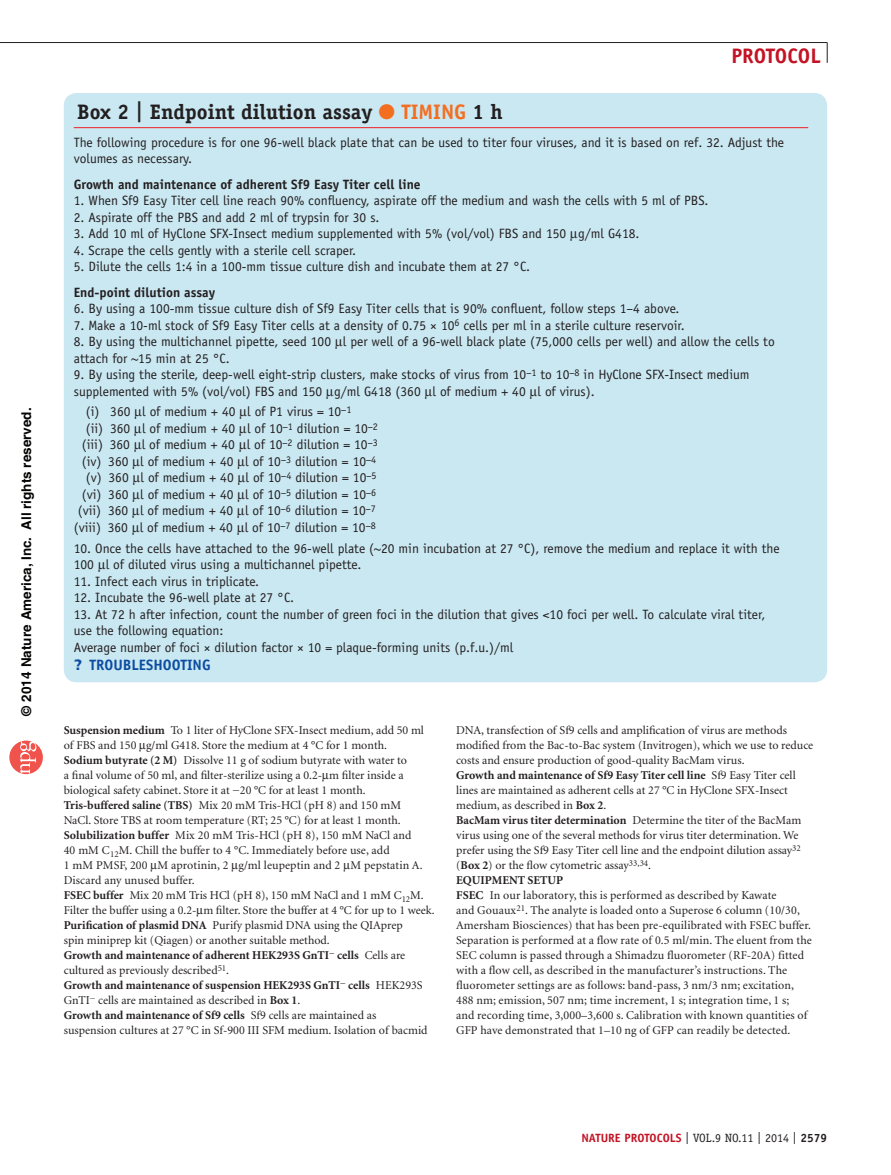
<style>
.page{position:relative;width:891px;height:1175px;background:#fff}
.page>*{position:absolute;margin:0;border:0;box-sizing:border-box;transform-origin:0 0}
.pBoxttl{font:700 21px "Officina Serif";color:#231f20}
.t1{font:700 21px "Officina Sans";color:#c41324}
.TEXT_sans_follow{font:700 15px "Officina Sans";color:#0d4da1}
.pBox{font:13.5px/16.5px "Officina Sans";color:#231f20}
.pBox-2{font:700 13.5px "Officina Sans";color:#231f20}
.t2{font:700 13.5px "Helvetica";color:#040503}
.pSec4ttlMaterials{font:12px/15px "Minion";color:#231f20}
.pSec_3and4Materials{font:12px/15px "Minion";letter-spacing:.01em;color:#231f20}
.pSec4ttlMaterials-2{font:700 12px/15px "Minion";color:#231f20}
.t3{font:12px "Officina Serif";color:#231f20}
.pSec2ttlMaterials{font:700 12px "Minion";color:#231f20}
.s1{font-family:"Helvetica Bold 2";font-weight:400}
.s2{color:#f36e21}
.s3{font-family:"Officina Sans";color:#f36e21}
.s4{font-family:"Frutiger";font-weight:900}
.s5{font-weight:700}
.s6{font-weight:400}
.s7{font-family:"Officina Sans";font-weight:700;color:#c41324}
.s8{font-family:"Officina Sans";font-weight:700}
</style>
<div class="page">
<svg style="left:9px;top:740px;width:34px;height:34px"></svg>
<hr style="left:0;top:42px;width:827px;height:1px;background:#231f20">
<svg style="left:827px;top:43px;width:1px;height:20px"></svg>
<div style="left:64px;top:93px;width:763px;height:589px;background:#cae8f2;border-radius:13px"></div>
<hr style="left:74px;top:127px;width:734px;height:1px;background:#ee1d23">
<p class="t2" style="left:18px;top:715px;width:309px;rotate:-90deg">© 201<span class="s1">4</span> Nature America, Inc. All rights reserved.</p>
<h1 class="t1" style="left:731px;top:43px;width:91px">protocol</h1>
<p class="pBoxttl" style="left:77px;top:98px;width:427px">Box 2 | Endpoint dilution assay <span class="s2">●</span> <span class="s3">TIMIN G</span> 1 h</p>
<p class="pBox" style="left:74px;top:134px;width:712px">The following procedure is for one 96-well black plate that can be used to titer four viruses, and it is based on ref. 32. Adjust the volumes as necessary.</p>
<p class="pBox-2" style="left:74px;top:175px;width:348px">Growth and maintenance of adherent Sf9 Easy Titer cell line</p>
<p class="pBox" style="left:74px;top:192px;width:636px">1. When Sf9 Easy Titer cell line reach 90% confluency, aspirate off the medium and wash the cells with 5 ml of PBS.</p>
<p class="pBox" style="left:74px;top:209px;width:307px">2. Aspirate off the PBS and add 2 ml of trypsin for 30 s.</p>
<p class="pBox" style="left:74px;top:225px;width:567px">3. Add 10 ml of HyClone SFX-Insect medium supplemented with 5% (vol/vol) FBS and 150 g/ml G418.</p>
<p class="pBox" style="left:74px;top:242px;width:284px">4. Scrape the cells gently with a sterile cell scraper.</p>
<p class="pBox" style="left:74px;top:258px;width:458px">5. Dilute the cells 1:4 in a 100-mm tissue culture dish and incubate them at 27 °C.</p>
<p class="pBox-2" style="left:74px;top:283px;width:143px">End-point dilution assay</p>
<p class="pBox" style="left:74px;top:300px;width:607px">6. By using a 100-mm tissue culture dish of Sf9 Easy Titer cells that is 90% confluent, follow steps 1–4 above.</p>
<p class="pBox" style="left:74px;top:317px;width:613px">7. Make a 10-ml stock of Sf9 Easy Titer cells at a density of 0.75 × 10<sup>6</sup> cells per ml in a sterile culture reservoir.</p>
<p class="pBox" style="left:74px;top:333px;width:703px">8. By using the multichannel pipette, seed 100 l per well of a 96-well black plate (75,000 cells per well) and allow the cells to attach for ~15 min at 25 °C.</p>
<p class="pBox" style="left:74px;top:366px;width:677px">9. By using the sterile, deep-well eight-strip clusters, make stocks of virus from 10<sup>−1</sup> to 10<sup>−8</sup> in HyClone SFX-Insect medium supplemented with 5% (vol/vol) FBS and 150 g/ml G418 (360 l of medium + 40 l of virus).</p>
<p class="pBox" style="left:86px;top:403px;width:267px">(i) 360 l of medium + 40 l of P1 virus = 10<sup>−1</sup></p>
<p class="pBox" style="left:86px;top:420px;width:294px">(ii) 360 l of medium + 40 l of 10<sup>−1</sup> dilution = 10<sup>−2</sup></p>
<p class="pBox" style="left:82px;top:436px;width:298px">(iii) 360 l of medium + 40 l of 10<sup>−2</sup> dilution = 10<sup>−3</sup></p>
<p class="pBox" style="left:82px;top:453px;width:296px">(iv) 360 l of medium + 40 l of 10<sup>−3</sup> dilution = 10<sup>−4</sup></p>
<p class="pBox" style="left:86px;top:469px;width:292px">(v) 360 l of medium + 40 l of 10<sup>−4</sup> dilution = 10<sup>−5</sup></p>
<p class="pBox" style="left:82px;top:486px;width:296px">(vi) 360 l of medium + 40 l of 10<sup>−5</sup> dilution = 10<sup>−6</sup></p>
<p class="pBox" style="left:78px;top:502px;width:300px">(vii) 360 l of medium + 40 l of 10<sup>−6</sup> dilution = 10<sup>−7</sup></p>
<p class="pBox" style="left:74px;top:519px;width:304px">(viii) 360 l of medium + 40 l of 10<sup>−7</sup> dilution = 10<sup>−8</sup></p>
<p class="pBox" style="left:74px;top:540px;width:707px">10. Once the cells have attached to the 96-well plate (~20 min incubation at 27 °C), remove the medium and replace it with the<br>100 l of diluted virus using a multichannel pipette.</p>
<p class="pBox" style="left:74px;top:573px;width:187px">11. Infect each virus in triplicate.</p>
<p class="pBox" style="left:74px;top:589px;width:222px">12. Incubate the 96-well plate at 27 °C.</p>
<p class="pBox" style="left:74px;top:606px;width:693px">13. At 72 h after infection, count the number of green foci in the dilution that gives &lt;10 foci per well. To calculate viral titer, use the following equation:</p>
<p class="pBox" style="left:74px;top:639px;width:441px">Average number of foci × dilution factor × 10 = plaque-forming units (p.f.u.)/ml</p>
<p class="TEXT_sans_follow" style="left:74px;top:655px;width:25px"><span class="s4">?</span> TROU</p>
<p class="TEXT_sans_follow" style="left:123px;top:655px;width:89px">BLESHOOTING</p>
<p class="pSec4ttlMaterials" style="left:64px;top:723px;width:362px"><span class="s5">Suspension medium</span> To 1 liter of HyClone SFX-Insect medium, add 50 ml of FBS and 150 g/ml G418. Store the medium at 4 °C for 1 month.</p>
<p class="pSec4ttlMaterials" style="left:64px;top:753px;width:345px"><span class="s5">Sodium butyrate (2 M)</span> Dissolve 11 g of sodium butyrate with water to a final volume of 50 ml, and filter-sterilize using a 0.2- m filter inside a biological safety cabinet. Store it at −20 °C for at least 1 month.</p>
<p class="pSec4ttlMaterials" style="left:64px;top:798px;width:339px"><span class="s5">Tris-buffered saline (TBS)</span> Mix 20 mM Tris-HCl (pH 8) and 150 mM<br>NaCl. Store TBS at room temperature (RT; 25 °C) for at least 1 month.</p>
<p class="pSec4ttlMaterials" style="left:64px;top:828px;width:360px"><span class="s5">Solubilization buffer</span> Mix 20 mM Tris-HCl (pH 8), 150 mM NaCl and 40 mM C<sub>12</sub>M. Chill the buffer to 4 °C. Immediately before use, add<br>1 mM PMSF, 200 M aprotinin, 2 g/ml leupeptin and 2 M pepstatin A.<br>Discard any unused buffer.</p>
<p class="pSec4ttlMaterials" style="left:64px;top:888px;width:372px"><span class="s5">FSEC buffer</span> Mix 20 mM Tris HCl (pH 8), 150 mM NaCl and 1 mM C<sub>12</sub>M.<br>Filter the buffer using a 0.2- m filter. Store the buffer at 4 °C for up to 1 week.</p>
<p class="pSec4ttlMaterials" style="left:64px;top:918px;width:341px"><span class="s5">Purification of plasmid DNA</span> Purify plasmid DNA using the QIAprep spin miniprep kit (Qiagen) or another suitable method.</p>
<p class="pSec4ttlMaterials-2" style="left:64px;top:948px;width:343px">Growth and maintenance of adherent HEK293S GnTI<sup>−</sup> cells <span class="s6">Cells are cultured as previously described</span><sup>51</sup><span class="s6">.</span></p>
<p class="pSec4ttlMaterials-2" style="left:64px;top:978px;width:360px">Growth and maintenance of suspension HEK293S GnTI<sup>−</sup> cells <span class="s6">HEK293S<br>GnTI</span><sup>−</sup> <span class="s6">cells are maintained as described in</span> Box 1<span class="s6">.</span></p>
<p class="pSec4ttlMaterials" style="left:64px;top:1008px;width:365px"><span class="s5">Growth and maintenance of Sf9 cells</span> Sf9 cells are maintained as suspension cultures at 27 °C in Sf-900 III SFM medium. Isolation of bacmid</p>
<p class="pSec4ttlMaterials" style="left:456px;top:723px;width:359px">DNA, transfection of Sf9 cells and amplification of virus are methods modified from the Bac-to-Bac system (Invitrogen), which we use to reduce costs and ensure production of good-quality BacMam virus.</p>
<p class="pSec4ttlMaterials" style="left:456px;top:768px;width:341px"><span class="s5">Growth and maintenance of Sf9 Easy Titer cell line</span> Sf9 Easy Titer cell lines are maintained as adherent cells at 27 °C in HyClone SFX-Insect medium, as described in <span class="s5">Box 2</span>.</p>
<p class="pSec4ttlMaterials" style="left:456px;top:813px;width:347px"><span class="s5">BacMam virus titer determination</span> Determine the titer of the BacMam virus using one of the several methods for virus titer determination. We prefer using the Sf9 Easy Titer cell line and the endpoint dilution assay<sup>32 </sup>(<span class="s5">Box 2</span>) or the flow cytometric assay<sup>33,34</sup>.</p>
<p class="pSec2ttlMaterials" style="left:456px;top:874px;width:109px">EQUIPMENT SETUP</p>
<p class="pSec_3and4Materials" style="left:456px;top:888px;width:357px"><span class="s5">FSEC</span> In our laboratory, this is performed as described by Kawate<br>and Gouaux<sup>21</sup>. The analyte is loaded onto a Superose 6 column (10/30, Amersham Biosciences) that has been pre-equilibrated with FSEC buffer.<br>Separation is performed at a flow rate of 0.5 ml/min. The eluent from the SEC column is passed through a Shimadzu fluorometer (RF-20A) fitted with a flow cell, as described in the manufacturer’s instructions. The fluorometer settings are as follows: band-pass, 3 nm/3 nm; excitation, 488 nm; emission, 507 nm; time increment, 1 s; integration time, 1 s;<br>and recording time, 3,000–3,600 s. Calibration with known quantities of GFP have demonstrated that 1–10 ng of GFP can readily be detected.</p>
<p class="t3" style="left:581px;top:1131px;width:247px"><span class="s7">nature protocols</span> | VOL.9 NO.11 | 2014 | <span class="s8">2579</span></p>
</div>
